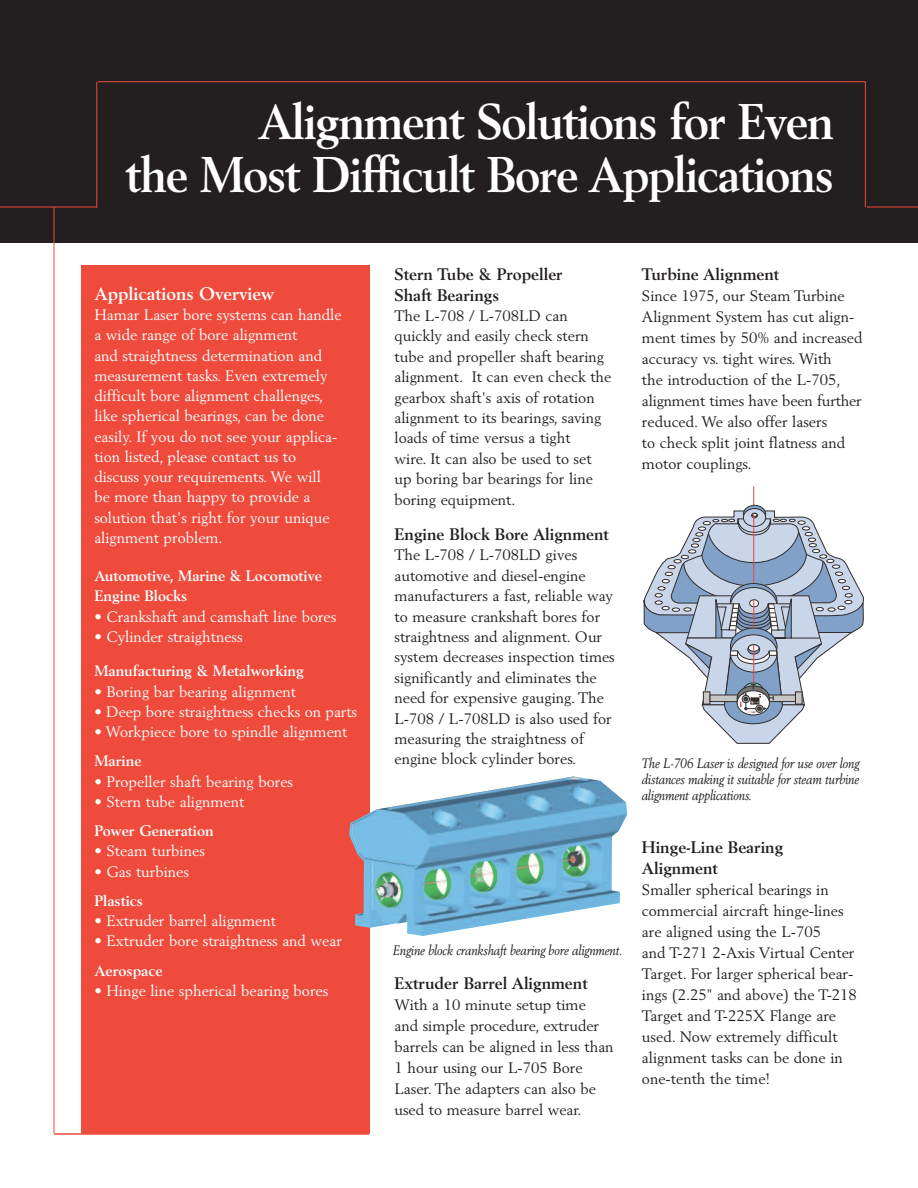
<style>
.page{position:relative;width:918px;height:1188px;background:#fff}
.page>*{position:absolute;margin:0;border:0;box-sizing:border-box;transform-origin:0 0}
.t1{font:700 49.5px/52.5px "Berling";letter-spacing:-.03em;color:#fff;text-align:right;scale:.95 1}
.t2{font:700 18px "Berling";color:#fff}
.t3{font:700 16.5px/20.4px "Berling";color:#231f20}
.t4{font:15px/21px "Berling";color:#231f20}
.t5{font:15px/20.2px "Berling";color:#fff}
.t6{font:700 15px/20.2px "Berling";color:#fff}
.t7{font:italic 13.5px/15.8px "Berling";letter-spacing:-.01em;color:#231f20;text-align:justify;scale:.88 1}
</style>
<div class="page">
<div style="left:0;top:0;width:918px;height:243px;background:#231f20"></div>
<hr style="left:0;top:207px;width:97px;height:1px;background:#ef4b3d">
<hr style="left:98px;top:81px;width:768px;height:1px;background:#ef4b3d">
<hr style="left:96px;top:82px;width:1px;height:125px;background:#ef4b3d">
<hr style="left:865px;top:82px;width:1px;height:125px;background:#ef4b3d">
<hr style="left:867px;top:207px;width:51px;height:1px;background:#ef4b3d">
<hr style="left:54px;top:207px;width:1px;height:927px;background:#ef4b3d">
<div style="left:81px;top:265px;width:288px;height:869px;background:#ef4b3d"></div>
<hr style="left:54px;top:1133px;width:315px;height:2px;background:#ef4b3d">
<img style="left:349px;top:777px;width:278px;height:159px">
<svg style="left:644px;top:487px;width:220px;height:257px"></svg>
<h1 class="t1" style="left:126px;top:99px;width:747px">Alignment Solutions for Even<br>the Most Difficult Bore Applications</h1>
<p class="t2" style="left:94px;top:286px;width:181px">Applications Overview</p>
<p class="t5" style="left:94px;top:306px;width:249px">Hamar Laser bore systems can handle a wide range of bore alignment<br>and straightness determination and measurement tasks. Even extremely difficult bore alignment challenges, like spherical bearings, can be done easily. If you do not see your applica&shy;tion listed, please contact us to discuss your requirements. We will<br>be more than happy to provide a solution that's right for your unique alignment problem.</p>
<p class="t6" style="left:94px;top:567px;width:229px">Automotive, Marine &amp; Locomotive<br>Engine Blocks</p>
<p class="t5" style="left:94px;top:607px;width:244px">• Crankshaft and camshaft line bores</p>
<p class="t5" style="left:94px;top:628px;width:150px">• Cylinder straightness</p>
<p class="t6" style="left:94px;top:662px;width:211px">Manufacturing &amp; Metalworking</p>
<p class="t5" style="left:94px;top:682px;width:203px">• Boring bar bearing alignment</p>
<p class="t5" style="left:94px;top:703px;width:264px">• Deep bore straightness checks on parts</p>
<p class="t5" style="left:94px;top:723px;width:255px">• Workpiece bore to spindle alignment</p>
<p class="t6" style="left:94px;top:752px;width:49px">Marine</p>
<p class="t5" style="left:94px;top:772px;width:200px">• Propeller shaft bearing bores</p>
<p class="t5" style="left:94px;top:793px;width:152px">• Stern tube alignment</p>
<p class="t6" style="left:94px;top:822px;width:121px">Power Generation</p>
<p class="t5" style="left:94px;top:842px;width:112px">• Steam turbines</p>
<p class="t5" style="left:94px;top:862px;width:96px">• Gas turbines</p>
<p class="t6" style="left:94px;top:891px;width:50px">Plastics</p>
<p class="t5" style="left:94px;top:912px;width:183px">• Extruder barrel alignment</p>
<p class="t5" style="left:94px;top:932px;width:249px">• Extruder bore straightness and wear</p>
<p class="t6" style="left:94px;top:961px;width:70px">Aerospace</p>
<p class="t5" style="left:94px;top:982px;width:235px">• Hinge line spherical bearing bores</p>
<p class="t3" style="left:394px;top:265px;width:170px">Stern Tube &amp; Propeller<br>Shaft Bearings</p>
<p class="t4" style="left:394px;top:307px;width:218px;line-height:20.4px">The L-708 / L-708LD can quickly and easily check stern tube and propeller shaft bearing alignment. It can even check the gearbox shaft's axis of rotation alignment to its bearings, saving loads of time versus a tight<br>wire. It can also be used to set up boring bar bearings for line boring equipment.</p>
<p class="t3" style="left:394px;top:525px;width:216px">Engine Block Bore Alignment</p>
<p class="t4" style="left:394px;top:546px;width:222px;line-height:20.4px">The L-708 / L-708LD gives automotive and diesel-engine manufacturers a fast, reliable way to measure crankshaft bores for straightness and alignment. Our system decreases inspection times significantly and eliminates the need for expensive gauging. The<br>L-708 / L-708LD is also used for measuring the straightness of engine block cylinder bores.</p>
<p class="t7" style="left:393px;top:944px;width:262px">Engine block crankshaft bearing bore alignment.</p>
<p class="t3" style="left:394px;top:974px;width:195px">Extruder Barrel Alignment</p>
<p class="t4" style="left:394px;top:996px;width:221px">With a 10 minute setup time<br>and simple procedure, extruder barrels can be aligned in less than<br>1 hour using our L-705 Bore<br>Laser. The adapters can also be used to measure barrel wear.</p>
<p class="t3" style="left:642px;top:265px;width:139px">Turbine Alignment</p>
<p class="t4" style="left:642px;top:287px;width:222px">Since 1975, our Steam Turbine<br>Alignment System has cut align&shy;ment times by 50% and increased accuracy vs. tight wires. With<br>the introduction of the L-705, alignment times have been further reduced. We also offer lasers<br>to check split joint flatness and motor couplings.</p>
<p class="t7" style="left:642px;top:757px;width:249px">The L-706 Laser is designed for use over long distances making it suitable for steam turbine alignment applications.</p>
<p class="t3" style="left:642px;top:838px;width:143px;line-height:21px">Hinge-Line Bearing<br>Alignment</p>
<p class="t4" style="left:642px;top:881px;width:216px">Smaller spherical bearings in commercial aircraft hinge-lines are aligned using the L-705<br>and T-271 2-Axis Virtual Center<br>Target. For larger spherical bear&shy;ings (2.25" and above) the T-218<br>Target and T-225X Flange are used. Now extremely difficult alignment tasks can be done in one-tenth the time!</p>
</div>
